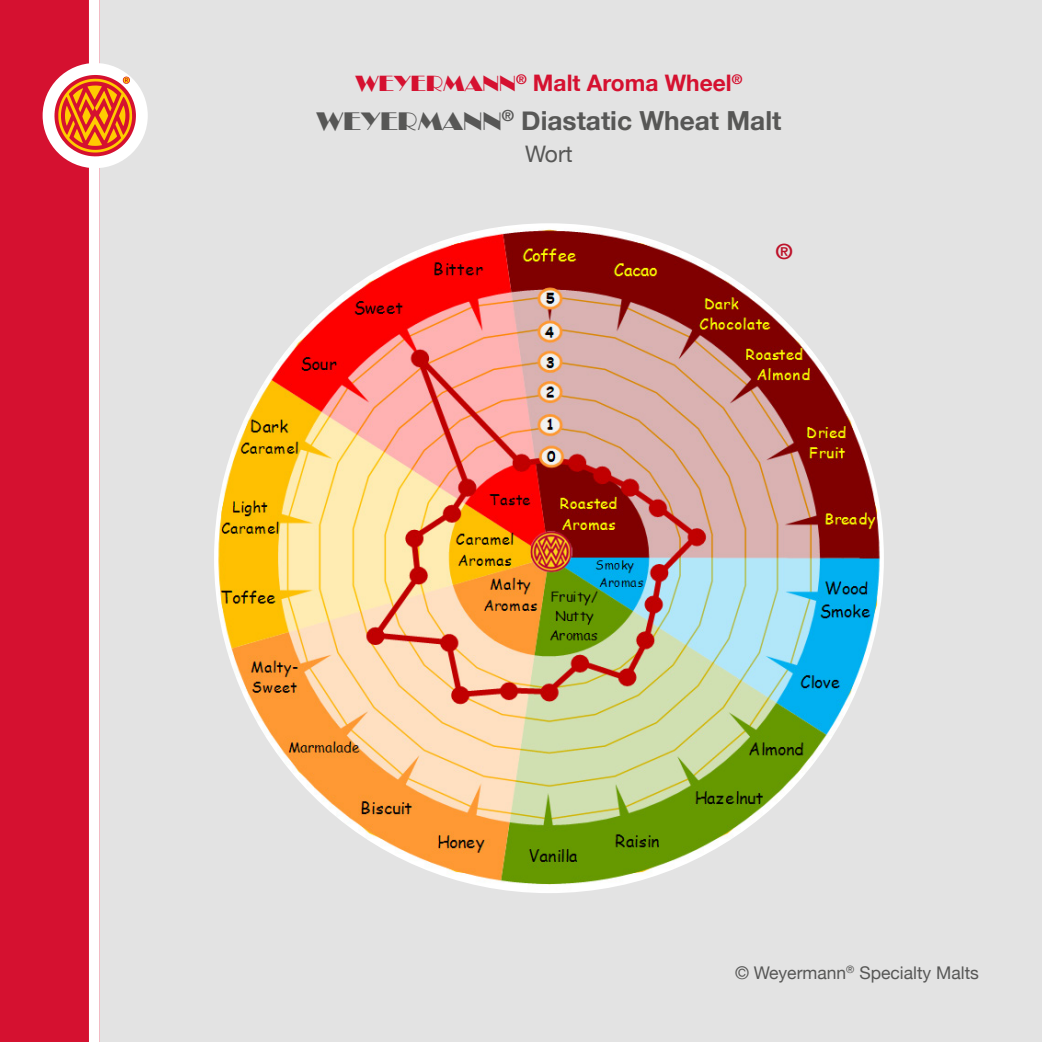
<style>
.page{position:relative;width:1042px;height:1042px;background:#fff}
.page>*{position:absolute;margin:0;border:0;box-sizing:border-box;transform-origin:0 0}
.t1{font:700 26.25px "Helvetica Neue";color:#575756}
.t2{font:700 22.75px "Helvetica Neue";color:#d51130}
.t3{font:22.75px "Helvetica Neue";color:#575756}
.t4{font:700 21px "Helvetica Neue";color:#bd122a}
.t5{font:17.5px "Helvetica Neue";color:#575756}
.s1{font-family:"Broadway";font-weight:400}
</style>
<div class="page">
<div style="left:95px;top:0;width:947px;height:1042px;background:#e3e3e3"></div>
<div style="left:0;top:0;width:99px;height:1042px;background:#d51130"></div>
<div style="left:89px;top:0;width:11px;height:1042px;background:#fff"></div>
<div style="left:43px;top:63px;width:105px;height:105px;background:#fff;border-radius:50%"></div>
<svg style="left:54px;top:75px;width:82px;height:81px"></svg>
<img style="left:214px;top:223px;width:670px;height:670px;border-radius:335px">
<p class="t2" style="left:355px;top:65px;width:388px"><span class="s1">WEYERMANN</span><sup>®</sup> Malt Aroma Wheel<sup>®</sup></p>
<p class="t1" style="left:317px;top:100px;width:466px"><span class="s1">WEYERMANN</span><sup>®</sup> Diastatic Wheat Malt</p>
<p class="t3" style="left:525px;top:137px;width:49px">Wort</p>
<p class="t4" style="left:776px;top:235px;width:18px">®</p>
<p class="t5" style="left:735px;top:960px;width:245px">© Weyermann<sup>®</sup> Specialty Malts</p>
</div>
